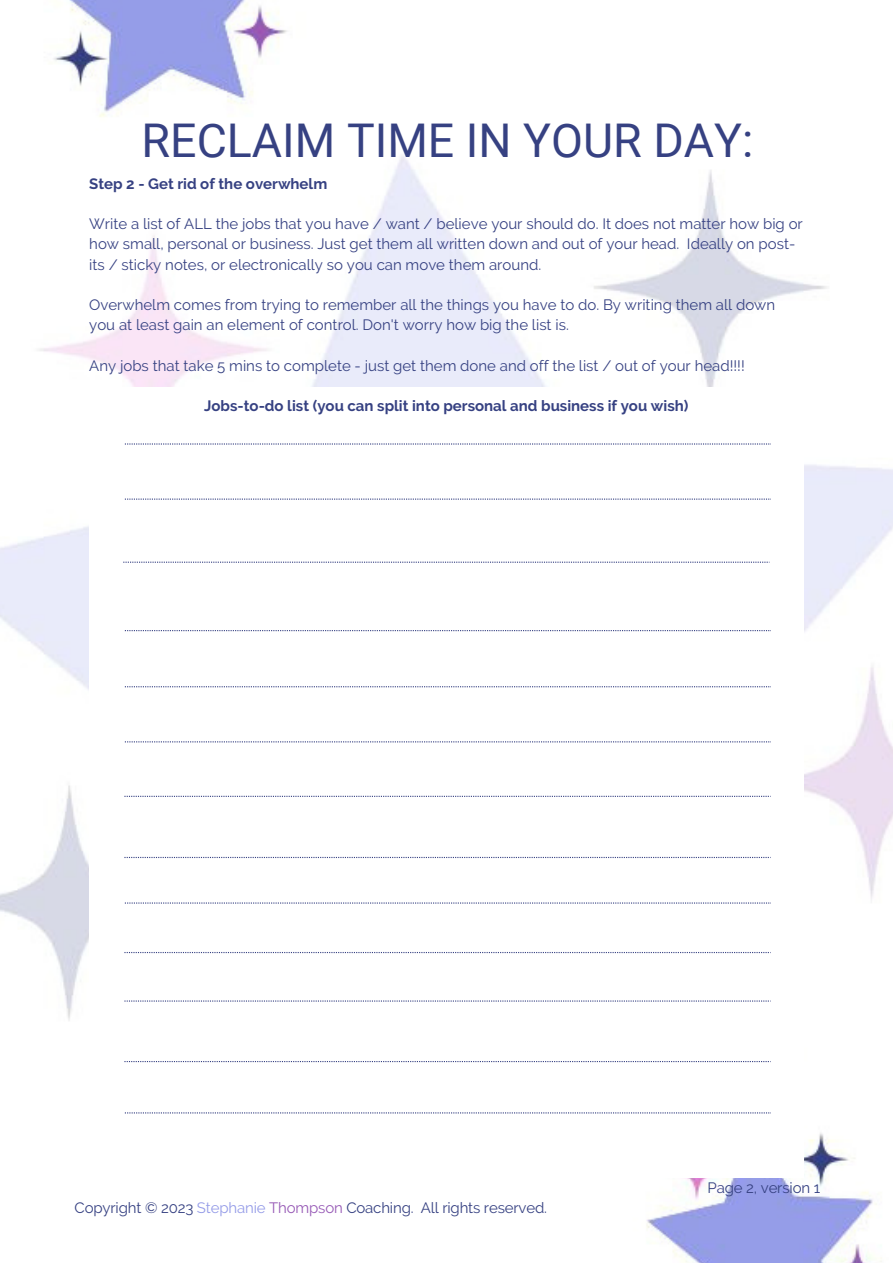
<style>
.page{position:relative;width:893px;height:1264px;background:#fff}
.page>*{position:absolute;margin:0;border:0;box-sizing:border-box;transform-origin:0 0}
.t1{font:46.5px "Roboto";color:#364182}
.t2{font:15px/20.2px "Raleway";color:#364182}
.t3{font:700 15px "Raleway";color:#364182}
.s1{color:#959ce8}
.s2{color:#975ab6}
</style>
<div class="page">
<img style="left:0;top:0;width:892px;height:1262px">
<div style="left:89px;top:387px;width:714px;height:790px;background:#fff"></div>
<svg style="left:125px;top:630px;width:646px;height:1px"></svg>
<svg style="left:125px;top:686px;width:646px;height:1px"></svg>
<svg style="left:125px;top:741px;width:646px;height:1px"></svg>
<svg style="left:124px;top:795px;width:645px;height:2px"></svg>
<svg style="left:124px;top:856px;width:645px;height:2px"></svg>
<svg style="left:124px;top:952px;width:645px;height:1px"></svg>
<svg style="left:124px;top:1000px;width:645px;height:1px"></svg>
<svg style="left:124px;top:1061px;width:645px;height:1px"></svg>
<svg style="left:125px;top:902px;width:646px;height:1px"></svg>
<svg style="left:125px;top:1112px;width:646px;height:1px"></svg>
<svg style="left:125px;top:443px;width:646px;height:1px"></svg>
<svg style="left:125px;top:498px;width:646px;height:1px"></svg>
<svg style="left:123px;top:561px;width:645px;height:1px"></svg>
<p class="t1" style="left:142px;top:114px;width:613px">RECLAIM TIME IN YOUR DAY:</p>
<p class="t3" style="left:89px;top:174px;width:239px">Step 2 - Get rid of the overwhelm</p>
<p class="t2" style="left:89px;top:214px;width:715px">Write a list of ALL the jobs that you have / want / believe your should do. It does not matter how big or how small, personal or business. Just get them all written down and out of your head. Ideally on post&shy;its / sticky notes, or electronically so you can move them around.</p>
<p class="t2" style="left:89px;top:295px;width:687px">Overwhelm comes from trying to remember all the things you have to do. By writing them all down you at least gain an element of control. Don't worry how big the list is.</p>
<p class="t2" style="left:89px;top:355px;width:657px">Any jobs that take 5 mins to complete - just get them done and off the list / out of your head!!!!</p>
<p class="t3" style="left:204px;top:397px;width:485px">Jobs-to-do list (you can split into personal and business if you wish)</p>
<p class="t2" style="left:75px;top:1197px;width:474px">Copyright © 2023 <span class="s1">Stephanie</span> <span class="s2">Thompson</span> Coaching. All rights reserved.</p>
<p class="t2" style="left:707px;top:1177px;width:114px">Page 2, version 1</p>
</div>
